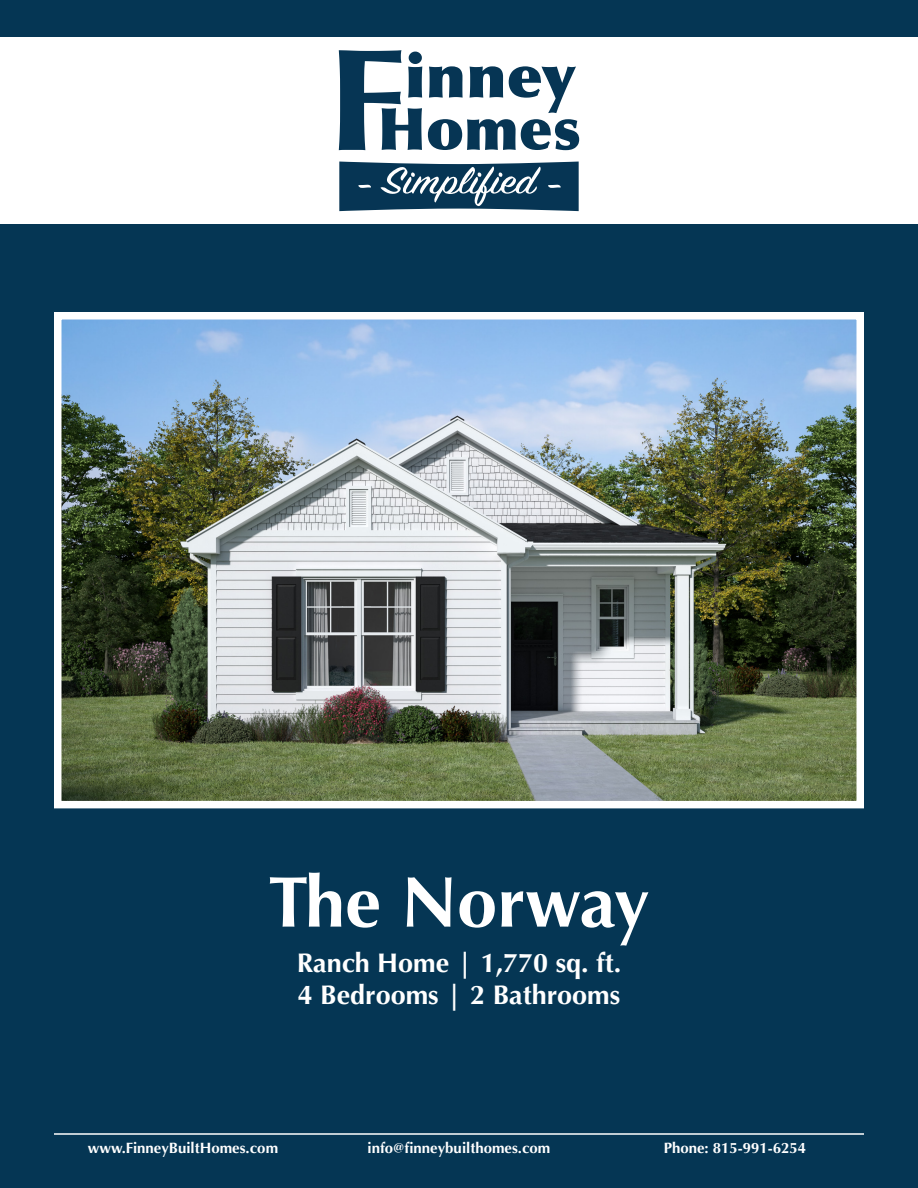
<style>
.page{position:relative;width:918px;height:1188px;background:#053654}
.page>*{position:absolute;margin:0;border:0;box-sizing:border-box;transform-origin:0 0}
.t1{font:700 72px "Optima";color:#fff}
.t2{font:700 27px "Optima";color:#fff}
.t3{font:700 15px "Optima";color:#fff}
</style>
<div class="page">
<div style="left:0;top:37px;width:918px;height:187px;background:#fff"></div>
<img style="left:63px;top:321px;width:792px;height:478px">
<div style="left:54px;top:312px;width:810px;height:496px;border:8px solid #fff"></div>
<svg style="left:429px;top:66px;width:34px;height:32px"></svg>
<svg style="left:470px;top:66px;width:33px;height:32px"></svg>
<svg style="left:509px;top:66px;width:67px;height:47px"></svg>
<svg style="left:339px;top:50px;width:83px;height:100px"></svg>
<svg style="left:428px;top:119px;width:151px;height:31px"></svg>
<svg style="left:339px;top:162px;width:240px;height:49px;background:#345a73"></svg>
<hr style="left:54px;top:1133px;width:810px;height:2px;background:#fff">
<p class="t1" style="left:268px;top:860px;width:383px">The Norway</p>
<p class="t2" style="left:297px;top:947px;width:326px">Ranch Home | 1,770 sq. ft.</p>
<p class="t2" style="left:298px;top:979px;width:324px">4 Bedrooms | 2 Bathrooms</p>
<p class="t3" style="left:88px;top:1139px;width:192px">www.FinneyBuiltHomes.com</p>
<p class="t3" style="left:368px;top:1139px;width:184px">info@finneybuilthomes.com</p>
<p class="t3" style="left:664px;top:1139px;width:144px">Phone: 815-991-6254</p>
</div>
